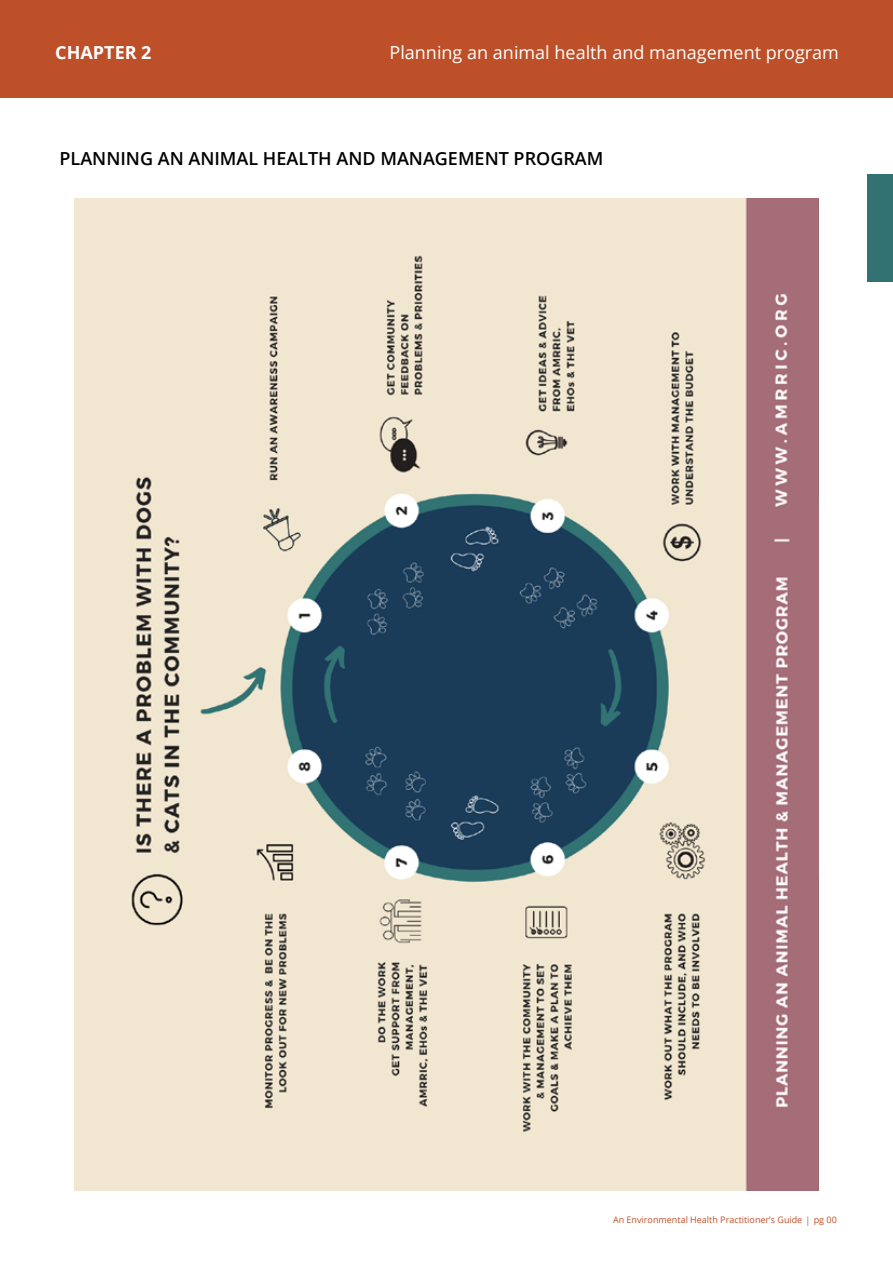
<style>
.page{position:relative;width:893px;height:1263px;background:#fff}
.page>*{position:absolute;margin:0;border:0;box-sizing:border-box;transform-origin:0 0}
.t1{font:600 18px "Open Sans";color:#000}
.t2{font:18px "Open Sans";color:#fff}
.t3{font:700 18px "Open Sans";color:#fff}
.t4{font:9px "Open Sans";color:#bd5029}
</style>
<div class="page">
<div style="left:0;top:0;width:893px;height:98px;background:#bd5029"></div>
<img style="left:74px;top:198px;width:745px;height:993px">
<div style="left:867px;top:175px;width:26px;height:107px;background:#327272"></div>
<h1 class="t3" style="left:55px;top:40px;width:98px">CHAPTER 2</h1>
<h1 class="t2" style="left:390px;top:40px;width:451px">Planning an animal health and management program</h1>
<h1 class="t1" style="left:60px;top:146px;width:545px">PLANNING AN ANIMAL HEALTH AND MANAGEMENT PROGRAM</h1>
<p class="t4" style="left:613px;top:1214px;width:191px">An Environmental Health Practitioner’s Guide</p>
<p class="t4" style="left:814px;top:1214px;width:25px">pg 00</p>
</div>
